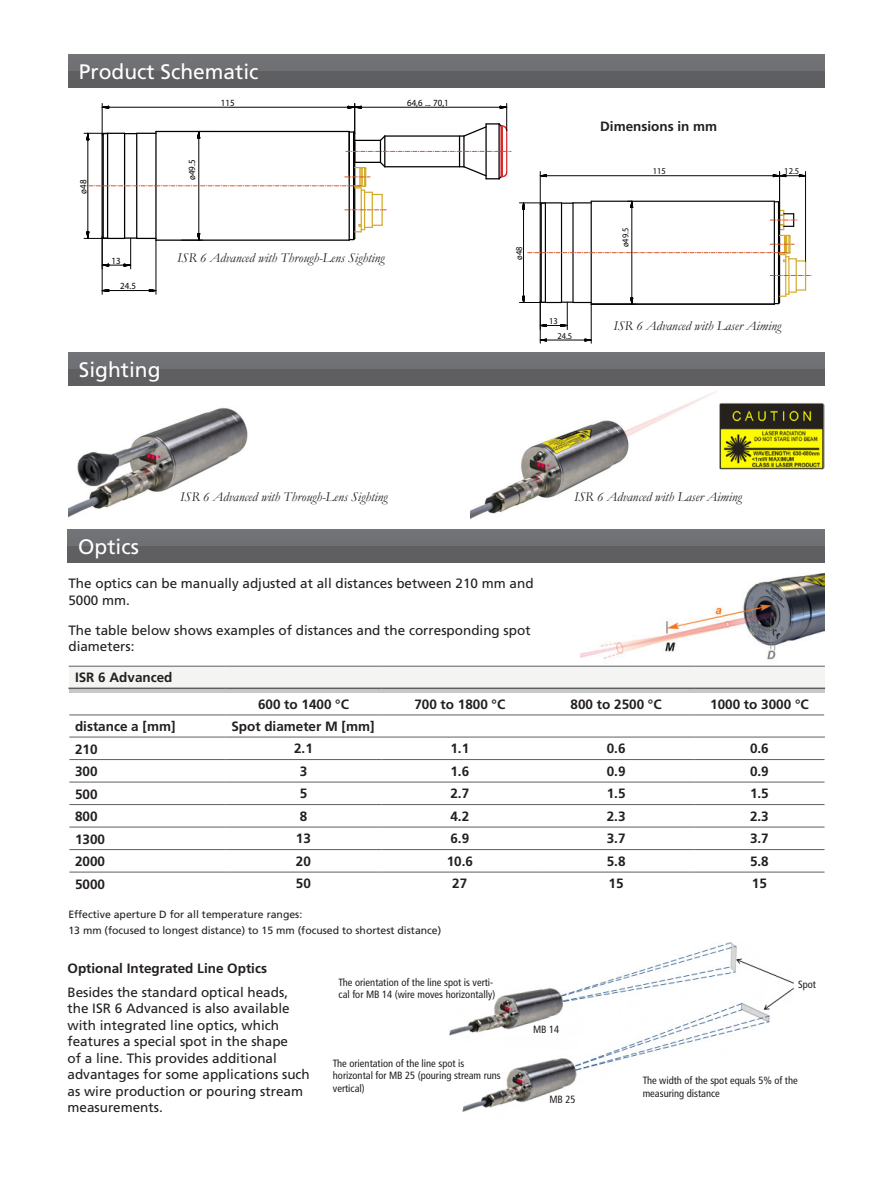
<style>
.page{position:relative;width:893px;height:1188px;background:#fff}
.page>*{position:absolute;margin:0;border:0;box-sizing:border-box;transform-origin:0 0}
.Section_Header{font:21px "Frutiger";color:#fff}
.Body_Text{font:13.5px/16.5px "Frutiger";color:#231f20}
.Table_Head_Black{font:700 13.5px "Frutiger";color:#231f20}
.Table_Head_Black-2{font:italic 13.5px "Garamond";color:#231f20}
.Body_Text-2{font:700 13.5px "Frutiger";color:#231f20}
.Image_Caption{font:700 13.5px "Frutiger";color:#231f20}
.Image_Caption-2{font:condensed 10.5px/12.6px "Frutiger";color:#231f20}
.Table_Head_Black-3{font:10.5px/16.2px "Frutiger";color:#231f20}
.t1{font:9.45px "Helvetica";color:#000;scale:.94 1}
.t2{font:9px/14.5px "Helvetica";color:#050504;scale:.94 1}
</style>
<div class="page">
<div style="left:68px;top:54px;width:757px;height:34px;background:linear-gradient(to right,#68686b,#68686b)"></div>
<img style="left:581px;top:573px;width:244px;height:101px">
<svg style="left:83px;top:103px;width:729px;height:240px"></svg>
<hr style="left:805px;top:172px;width:1px;height:88px;background:#050504">
<img style="left:471px;top:391px;width:246px;height:128px">
<img style="left:68px;top:407px;width:180px;height:111px">
<div style="left:69px;top:666px;width:755px;height:22px;background:#f4f4f3"></div>
<div style="left:69px;top:688px;width:755px;height:5px;background:#c7c8ca"></div>
<hr style="left:69px;top:715px;width:156px;height:1px;background:#5f5f62">
<hr style="left:225px;top:715px;width:157px;height:1px;background:#5f5f62">
<hr style="left:382px;top:715px;width:156px;height:1px;background:#5f5f62">
<hr style="left:538px;top:715px;width:156px;height:1px;background:#5f5f62">
<hr style="left:694px;top:715px;width:130px;height:1px;background:#5f5f62">
<hr style="left:69px;top:666px;width:156px;height:1px;background:#5f5f62">
<hr style="left:225px;top:666px;width:157px;height:1px;background:#5f5f62">
<hr style="left:382px;top:666px;width:156px;height:1px;background:#5f5f62">
<hr style="left:538px;top:666px;width:156px;height:1px;background:#5f5f62">
<hr style="left:694px;top:666px;width:131px;height:1px;background:#5f5f62">
<hr style="left:68px;top:688px;width:157px;height:1px;background:#5f5f62">
<hr style="left:225px;top:688px;width:157px;height:1px;background:#5f5f62">
<hr style="left:382px;top:688px;width:156px;height:1px;background:#5f5f62">
<hr style="left:538px;top:688px;width:156px;height:1px;background:#5f5f62">
<hr style="left:694px;top:688px;width:131px;height:1px;background:#5f5f62">
<hr style="left:69px;top:737px;width:156px;height:1px;background:#5f5f62">
<hr style="left:225px;top:737px;width:157px;height:1px;background:#5f5f62">
<hr style="left:382px;top:737px;width:156px;height:1px;background:#5f5f62">
<hr style="left:538px;top:737px;width:156px;height:1px;background:#5f5f62">
<hr style="left:694px;top:737px;width:131px;height:1px;background:#5f5f62">
<hr style="left:69px;top:759px;width:156px;height:1px;background:#5f5f62">
<hr style="left:225px;top:759px;width:157px;height:1px;background:#5f5f62">
<hr style="left:382px;top:759px;width:156px;height:1px;background:#5f5f62">
<hr style="left:538px;top:759px;width:156px;height:1px;background:#5f5f62">
<hr style="left:694px;top:759px;width:130px;height:1px;background:#5f5f62">
<hr style="left:69px;top:782px;width:156px;height:1px;background:#5f5f62">
<hr style="left:225px;top:782px;width:157px;height:1px;background:#5f5f62">
<hr style="left:382px;top:782px;width:156px;height:1px;background:#5f5f62">
<hr style="left:538px;top:782px;width:156px;height:1px;background:#5f5f62">
<hr style="left:694px;top:782px;width:130px;height:1px;background:#5f5f62">
<hr style="left:69px;top:804px;width:156px;height:1px;background:#5f5f62">
<hr style="left:225px;top:804px;width:157px;height:1px;background:#5f5f62">
<hr style="left:382px;top:804px;width:156px;height:1px;background:#5f5f62">
<hr style="left:538px;top:804px;width:156px;height:1px;background:#5f5f62">
<hr style="left:694px;top:804px;width:130px;height:1px;background:#5f5f62">
<hr style="left:69px;top:827px;width:156px;height:1px;background:#5f5f62">
<hr style="left:225px;top:827px;width:157px;height:1px;background:#5f5f62">
<hr style="left:382px;top:827px;width:156px;height:1px;background:#5f5f62">
<hr style="left:538px;top:827px;width:156px;height:1px;background:#5f5f62">
<hr style="left:694px;top:827px;width:130px;height:1px;background:#5f5f62">
<hr style="left:69px;top:849px;width:156px;height:1px;background:#5f5f62">
<hr style="left:225px;top:849px;width:157px;height:1px;background:#5f5f62">
<hr style="left:382px;top:849px;width:156px;height:1px;background:#5f5f62">
<hr style="left:538px;top:849px;width:156px;height:1px;background:#5f5f62">
<hr style="left:694px;top:849px;width:130px;height:1px;background:#5f5f62">
<hr style="left:69px;top:872px;width:156px;height:1px;background:#5f5f62">
<hr style="left:225px;top:872px;width:157px;height:1px;background:#5f5f62">
<hr style="left:382px;top:872px;width:156px;height:1px;background:#5f5f62">
<hr style="left:538px;top:872px;width:156px;height:1px;background:#5f5f62">
<hr style="left:694px;top:872px;width:130px;height:1px;background:#5f5f62">
<div style="left:68px;top:352px;width:757px;height:34px;background:linear-gradient(to right,#68686b,#68686b)"></div>
<div style="left:68px;top:529px;width:756px;height:34px;background:linear-gradient(to right,#68686b,#68686b)"></div>
<img style="left:719px;top:403px;width:106px;height:66px">
<img style="left:449px;top:943px;width:344px;height:169px">
<h1 class="Section_Header" style="left:79px;top:59px;width:181px">Product Schematic</h1>
<p class="t1" style="left:77px;top:194px;width:16px;rotate:-90deg">ø48</p>
<p class="t1" style="left:111px;top:255px;width:11px">13</p>
<p class="t1" style="left:120px;top:280px;width:18px">24.5</p>
<p class="t1" style="left:186px;top:180px;width:23px;rotate:-90deg">ø49.5</p>
<p class="t1" style="left:221px;top:97px;width:16px">115</p>
<p class="t1" style="left:407px;top:97px;width:46px">64,6 ... 70,1</p>
<p class="Table_Head_Black-2" style="left:177px;top:248px;width:209px">ISR 6 Advanced with Through-Lens Sighting</p>
<p class="Section_Header" style="left:79px;top:357px;width:83px">Sighting</p>
<p class="t2" style="left:512px;top:260px;width:16px;rotate:-90deg">ø48</p>
<p class="t2" style="left:557px;top:314px;width:17px;text-indent:-8px">13<br>24.5</p>
<p class="Image_Caption" style="left:600px;top:119px;width:119px">Dimensions in mm</p>
<p class="t2" style="left:618px;top:247px;width:22px;rotate:-90deg">ø49.5</p>
<p class="t2" style="left:653px;top:164px;width:15px">115</p>
<p class="t2" style="left:784px;top:164px;width:17px">12.5</p>
<p class="Table_Head_Black-2" style="left:613px;top:317px;width:169px">ISR 6 Advanced with Laser Aiming</p>
<p class="Section_Header" style="left:78px;top:534px;width:62px">Optics</p>
<p class="Table_Head_Black-2" style="left:180px;top:488px;width:209px">ISR 6 Advanced with Through-Lens Sighting</p>
<p class="Table_Head_Black-2" style="left:574px;top:488px;width:169px">ISR 6 Advanced with Laser Aiming</p>
<p class="Body_Text" style="left:68px;top:575px;width:467px">The optics can be manually adjusted at all distances between 210 mm and<br>5000 mm.</p>
<p class="Body_Text" style="left:68px;top:621px;width:464px">The table below shows examples of distances and the corresponding spot diameters:</p>
<p class="Table_Head_Black" style="left:75px;top:670px;width:99px">ISR 6 Advanced</p>
<p class="Table_Head_Black" style="left:258px;top:696px;width:92px">600 to 1400 °C</p>
<p class="Table_Head_Black" style="left:414px;top:696px;width:92px">700 to 1800 °C</p>
<p class="Table_Head_Black" style="left:571px;top:696px;width:92px">800 to 2500 °C</p>
<p class="Table_Head_Black" style="left:710px;top:696px;width:100px">1000 to 3000 °C</p>
<p class="Table_Head_Black" style="left:75px;top:718px;width:102px">distance a [mm]</p>
<p class="Table_Head_Black" style="left:231px;top:718px;width:145px">Spot diameter M [mm]</p>
<p class="Table_Head_Black" style="left:75px;top:741px;width:24px">210</p>
<p class="Table_Head_Black" style="left:294px;top:741px;width:20px">2.1</p>
<p class="Table_Head_Black" style="left:450px;top:741px;width:20px">1.1</p>
<p class="Table_Head_Black" style="left:607px;top:741px;width:20px">0.6</p>
<p class="Table_Head_Black" style="left:750px;top:741px;width:20px">0.6</p>
<p class="Table_Head_Black" style="left:75px;top:763px;width:24px">300</p>
<p class="Table_Head_Black" style="left:300px;top:763px;width:9px">3</p>
<p class="Table_Head_Black" style="left:450px;top:763px;width:20px">1.6</p>
<p class="Table_Head_Black" style="left:607px;top:763px;width:20px">0.9</p>
<p class="Table_Head_Black" style="left:750px;top:763px;width:20px">0.9</p>
<p class="Table_Head_Black" style="left:75px;top:786px;width:24px">500</p>
<p class="Table_Head_Black" style="left:300px;top:786px;width:9px">5</p>
<p class="Table_Head_Black" style="left:450px;top:786px;width:20px">2.7</p>
<p class="Table_Head_Black" style="left:607px;top:786px;width:20px">1.5</p>
<p class="Table_Head_Black" style="left:750px;top:786px;width:20px">1.5</p>
<p class="Table_Head_Black" style="left:75px;top:808px;width:24px">800</p>
<p class="Table_Head_Black" style="left:300px;top:808px;width:9px">8</p>
<p class="Table_Head_Black" style="left:450px;top:808px;width:20px">4.2</p>
<p class="Table_Head_Black" style="left:607px;top:808px;width:20px">2.3</p>
<p class="Table_Head_Black" style="left:750px;top:808px;width:20px">2.3</p>
<p class="Table_Head_Black" style="left:75px;top:831px;width:32px">1300</p>
<p class="Table_Head_Black" style="left:296px;top:831px;width:17px">13</p>
<p class="Table_Head_Black" style="left:450px;top:831px;width:20px">6.9</p>
<p class="Table_Head_Black" style="left:607px;top:831px;width:20px">3.7</p>
<p class="Table_Head_Black" style="left:750px;top:831px;width:20px">3.7</p>
<p class="Table_Head_Black" style="left:75px;top:853px;width:32px">2000</p>
<p class="Table_Head_Black" style="left:296px;top:853px;width:17px">20</p>
<p class="Table_Head_Black" style="left:447px;top:853px;width:28px">10.6</p>
<p class="Table_Head_Black" style="left:607px;top:853px;width:20px">5.8</p>
<p class="Table_Head_Black" style="left:750px;top:853px;width:20px">5.8</p>
<p class="Table_Head_Black" style="left:75px;top:876px;width:32px">5000</p>
<p class="Table_Head_Black" style="left:296px;top:876px;width:17px">50</p>
<p class="Table_Head_Black" style="left:452px;top:876px;width:17px">27</p>
<p class="Table_Head_Black" style="left:609px;top:876px;width:17px">15</p>
<p class="Table_Head_Black" style="left:752px;top:876px;width:17px">15</p>
<p class="Table_Head_Black-3" style="left:68px;top:906px;width:374px">Effective aperture D for all temperature ranges:<br>13 mm (focused to longest distance) to 15 mm (focused to shortest distance)</p>
<p class="Body_Text-2" style="left:68px;top:961px;width:201px">Optional Integrated Line Optics</p>
<p class="Body_Text" style="left:68px;top:984px;width:244px">Besides the standard optical heads, the ISR 6 Advanced is also available with integrated line optics, which features a special spot in the shape<br>of a line. This provides additional advantages for some applications such as wire production or pouring stream measurements.</p>
<p class="Image_Caption-2" style="left:339px;top:976px;width:158px">The orientation of the line spot is verti&shy;cal for MB 14 (wire moves horizontally)</p>
<p class="Image_Caption-2" style="left:333px;top:1057px;width:169px">The orientation of the line spot is horizontal for MB 25 (pouring stream runs vertical)</p>
<p class="Image_Caption-2" style="left:533px;top:1023px;width:28px">MB 14</p>
<p class="Image_Caption-2" style="left:549px;top:1094px;width:28px">MB 25</p>
<p class="Image_Caption-2" style="left:798px;top:978px;width:19px">Spot</p>
<p class="Image_Caption-2" style="left:643px;top:1074px;width:157px">The width of the spot equals 5% of the measuring distance</p>
</div>
